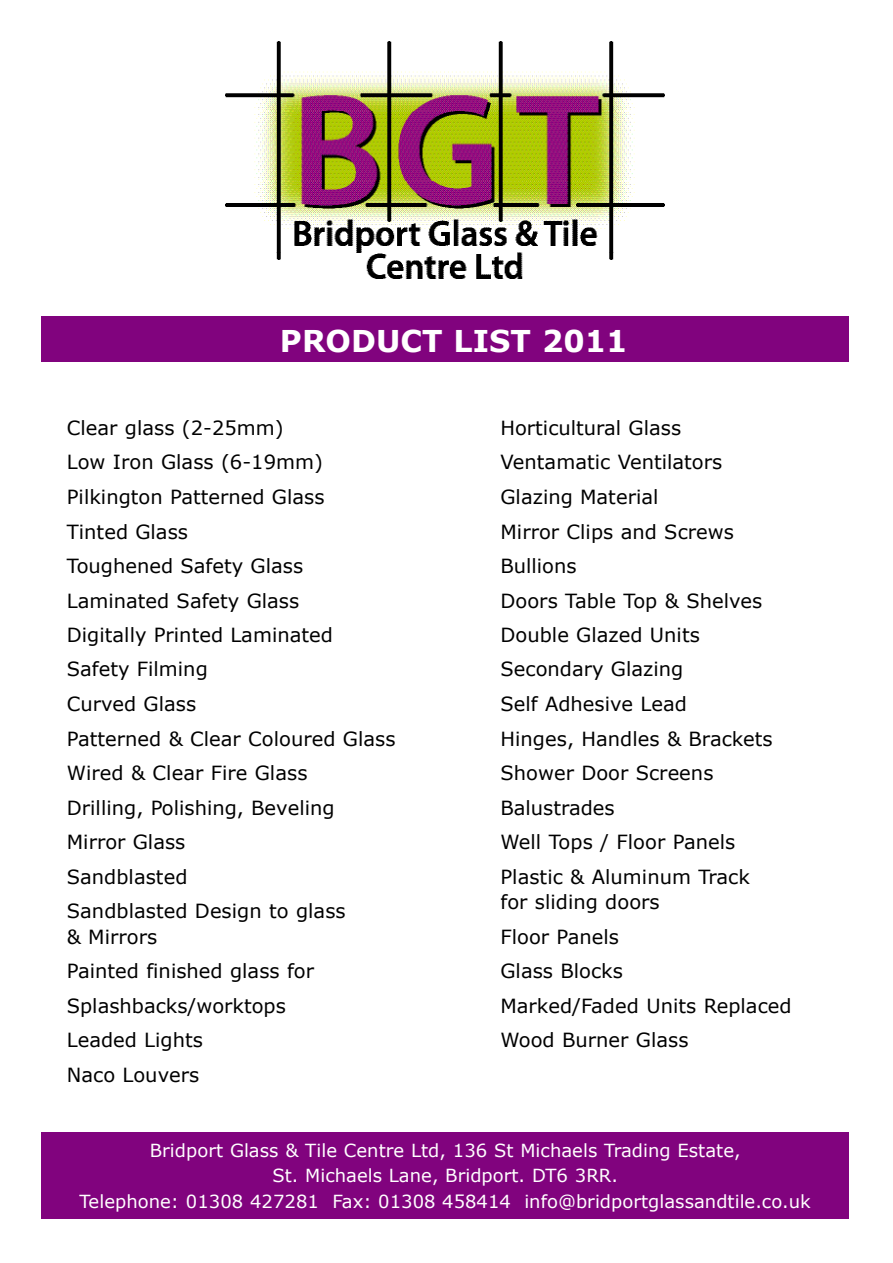
<style>
.page{position:relative;width:893px;height:1263px;background:#fff}
.page>*{position:absolute;margin:0;border:0;box-sizing:border-box;transform-origin:0 0}
.t1{font:700 30px "Verdana";color:#fff}
.t2{font:19.5px/34.5px "Verdana";color:#000}
.t3{font:18px/25.5px "Verdana";color:#fff;text-align:center}
</style>
<div class="page">
<div style="left:41px;top:317px;width:808px;height:45px;background:#81037e"></div>
<img style="left:226px;top:41px;width:438px;height:71px">
<img style="left:226px;top:112px;width:438px;height:166px">
<div style="left:41px;top:1132px;width:808px;height:87px;background:#81037e"></div>
<h1 class="t1" style="left:280px;top:322px;width:349px">PRODUCT LIST 2011</h1>
<p class="t2" style="left:67px;top:410px;width:330px">Clear glass (2-25mm)<br>Low Iron Glass (6-19mm)<br>Pilkington Patterned Glass<br>Tinted Glass<br>Toughened Safety Glass<br>Laminated Safety Glass<br>Digitally Printed Laminated<br>Safety Filming<br>Curved Glass<br>Patterned &amp; Clear Coloured Glass<br>Wired &amp; Clear Fire Glass<br>Drilling, Polishing, Beveling<br>Mirror Glass<br>Sandblasted<br>Sandblasted Design to glass</p>
<p class="t2" style="left:67px;top:919px;width:249px">&amp; Mirrors<br>Painted finished glass for<br>Splashbacks/worktops<br>Leaded Lights<br>Naco Louvers</p>
<p class="t2" style="left:500px;top:410px;width:274px">Horticultural Glass<br>Ventamatic Ventilators<br>Glazing Material<br>Mirror Clips and Screws<br>Bullions<br>Doors Table Top &amp; Shelves<br>Double Glazed Units<br>Secondary Glazing<br>Self Adhesive Lead<br>Hinges, Handles &amp; Brackets<br>Shower Door Screens<br>Balustrades<br>Well Tops / Floor Panels<br>Plastic &amp; Aluminum Track</p>
<p class="t2" style="left:500px;top:884px;width:293px">for sliding doors<br>Floor Panels<br>Glass Blocks<br>Marked/Faded Units Replaced<br>Wood Burner Glass</p>
<p class="t3" style="left:79px;top:1137px;width:733px">Bridport Glass &amp; Tile Centre Ltd, 136 St Michaels Trading Estate,<br>St. Michaels Lane, Bridport. DT6 3RR.<br>Telephone: 01308 427281 Fax: 01308 458414 info@bridportglassandtile.co.uk</p>
</div>
